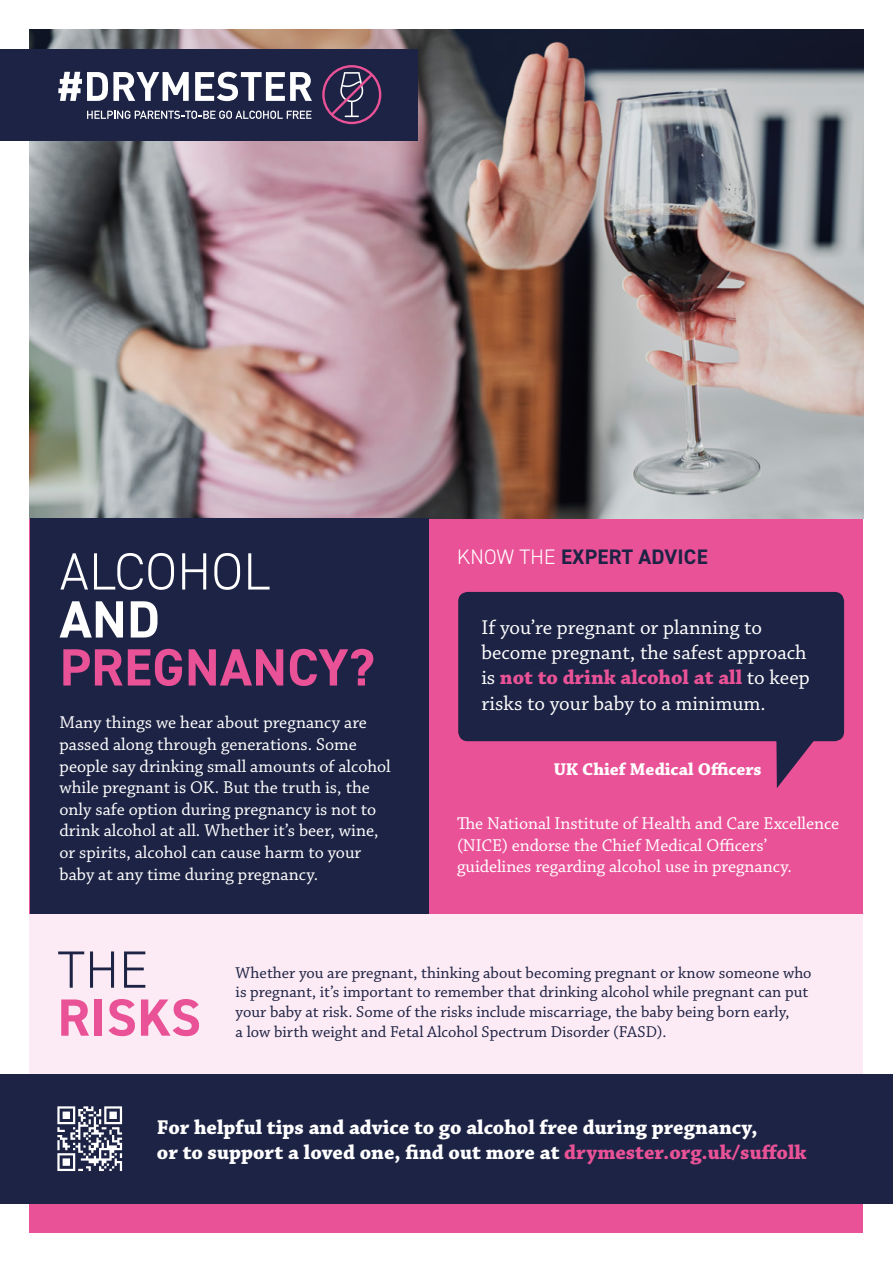
<style>
.page{position:relative;width:893px;height:1263px;background:#fff}
.page>*{position:absolute;margin:0;border:0;box-sizing:border-box;transform-origin:0 0}
.t1{font:700 52.5px "DIN2014";letter-spacing:.01em;color:#ea5297}
.t2{font:300 52.5px "DIN2014";letter-spacing:.01em;color:#fff}
.t3{font:700 52.5px "DIN2014";color:#fff}
.t4{font:300 52.5px "DIN2014";color:#1d2344}
.t5{font:21px/25.2px "Chaparral Pro";color:#fff}
.t6{font:700 21px/25.2px "Chaparral Pro";color:#fff}
.t7{font:700 21px "DIN2014";letter-spacing:.01em;color:#1d2344}
.t8{font:18px/21.6px "Chaparral Pro";color:#fff}
.t9{font:700 18px "Chaparral Pro";color:#fff}
.t10{font:16.5px/19.8px "Chaparral Pro";color:#1d2344}
.s1{font-weight:300;color:#fff}
.s2{font-weight:700;color:#ea5297}
.s3{color:#ea5297}
</style>
<div class="page">
<div style="left:30px;top:30px;width:833px;height:1203px;background:#ea5297"></div>
<div style="left:0;top:1074px;width:893px;height:129px;background:#1d2344"></div>
<svg style="left:458px;top:591px;width:387px;height:197px"></svg>
<img style="left:30px;top:30px;width:833px;height:488px">
<div style="left:30px;top:518px;width:398px;height:396px;background:#1d2344"></div>
<div style="left:4px;top:49px;width:414px;height:91px;background:#1d2344"></div>
<svg style="left:58px;top:72px;width:131px;height:29px"></svg>
<svg style="left:195px;top:72px;width:117px;height:29px"></svg>
<svg style="left:322px;top:65px;width:59px;height:59px"></svg>
<svg style="left:87px;top:111px;width:225px;height:8px"></svg>
<div style="left:30px;top:914px;width:833px;height:160px;background:#fceaf4"></div>
<svg style="left:57px;top:1106px;width:65px;height:65px"></svg>
<h1 class="t2" style="left:60px;top:539px;width:211px">ALCOHOL</h1>
<h1 class="t3" style="left:60px;top:584px;width:102px">AND</h1>
<h1 class="t1" style="left:60px;top:632px;width:316px">PREGNANCY?</h1>
<p class="t8" style="left:60px;top:713px;width:333px">Many things we hear about pregnancy are passed along through generations. Some people say drinking small amounts of alcohol while pregnant is OK. But the truth is, the only safe option during pregnancy is not to drink alcohol at all. Whether it’s beer, wine, or spirits, alcohol can cause harm to your baby at any time during pregnancy.</p>
<p class="t7" style="left:457px;top:543px;width:252px"><span class="s1">KNOW THE</span> EXPERT ADVICE</p>
<p class="t5" style="left:481px;top:616px;width:330px">If you’re pregnant or planning to become pregnant, the safest approach is <span class="s2">not to drink alcohol at all</span> to keep risks to your baby to a minimum.</p>
<p class="t9" style="left:554px;top:759px;width:209px">UK Chief Medical Officers</p>
<p class="t8" style="left:457px;top:813px;width:383px">The National Institute of Health and Care Excellence (NICE) endorse the Chief Medical Officers’ guidelines regarding alcohol use in pregnancy.</p>
<h1 class="t4" style="left:58px;top:938px;width:92px">THE</h1>
<h1 class="t1" style="left:58px;top:983px;width:145px">RISKS</h1>
<p class="t10" style="left:236px;top:963px;width:577px">Whether you are pregnant, thinking about becoming pregnant or know someone who is pregnant, it’s important to remember that drinking alcohol while pregnant can put your baby at risk. Some of the risks include miscarriage, the baby being born early,<br>a low birth weight and Fetal Alcohol Spectrum Disorder (FASD).</p>
<p class="t6" style="left:157px;top:1115px;width:651px">For helpful tips and advice to go alcohol free during pregnancy,<br>or to support a loved one, find out more at <span class="s3">drymester.org.uk/suffolk</span></p>
</div>
